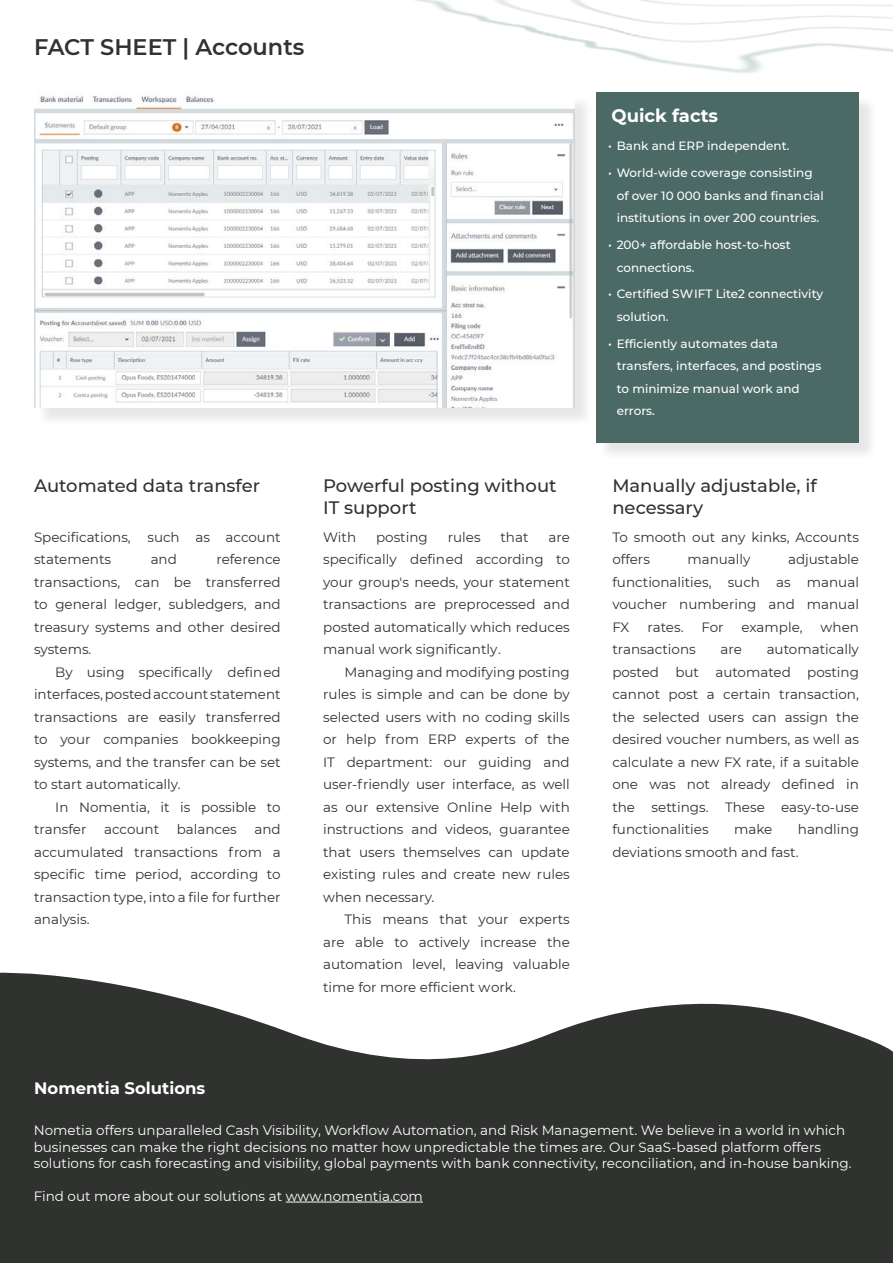
<style>
.page{position:relative;width:893px;height:1263px;background:#fff}
.page>*{position:absolute;margin:0;border:0;box-sizing:border-box;transform-origin:0 0}
.t1{font:600 22.5px "Montserrat";color:#2f322f}
.t2{font:500 18px/22.5px "Montserrat";color:#2f322f}
.t3{font:700 18px "Montserrat";color:#fff}
.t4{font:700 16.5px "Montserrat";color:#fff}
.t5{font:13.5px/22.5px "Montserrat";color:#2f322f;text-align:justify}
.t6{font:13.5px/16.5px "Montserrat";color:#fff}
.t7{font:500 12px/22.5px "Montserrat";color:#fff}
</style>
<div class="page">
<svg style="left:0;top:972px;width:893px;height:106px;fill:#2f322f"></svg>
<div style="left:0;top:1078px;width:893px;height:185px;background:#2f322f"></div>
<hr style="left:286px;top:1202px;width:137px;height:1px;background:#fff">
<div style="left:598px;top:95px;width:279px;height:367px;background:#000;opacity:.1"></div>
<div style="left:596px;top:93px;width:263px;height:350px;background:#4b6a65"></div>
<div style="left:36px;top:95px;width:558px;height:332px;background:#000;opacity:.1"></div>
<img style="left:34px;top:94px;width:540px;height:313px">
<img style="left:361px;top:0;width:532px;height:103px">
<p class="t1" style="left:34px;top:31px;width:272px">FACT SHEET | Accounts</p>
<p class="t3" style="left:611px;top:102px;width:108px">Quick facts</p>
<p class="t7" style="left:608px;top:134px;width:183px">• Bank and ERP independent.</p>
<p class="t7" style="left:617px;top:161px;width:208px;text-indent:-9px">• World-wide coverage consisting of over 10 000 banks and financial institutions in over 200 countries.</p>
<p class="t7" style="left:617px;top:233px;width:175px;text-indent:-9px">• 200+ affordable host-to-host connections.</p>
<p class="t7" style="left:617px;top:282px;width:208px;text-indent:-9px">• Certified SWIFT Lite2 connectivity solution.</p>
<p class="t7" style="left:617px;top:331px;width:206px;text-indent:-9px">• Efficiently automates data transfers, interfaces, and postings to minimize manual work and errors.</p>
<p class="t2" style="left:34px;top:473px;width:228px">Automated data transfer</p>
<p class="t5" style="left:34px;top:525px;width:248px">Specifications, such as account statements</p>
<p class="t5" style="left:34px;top:547px;width:248px;text-indent:182px">reference transactions, can be transferred to general ledger, subledgers, and treasury systems and other desired systems.</p>
<p class="t5" style="left:34px;top:660px;width:248px;text-indent:21px">By using specifically defined interfaces, posted account statement transactions are easily transferred to your companies bookkeeping systems, and the transfer can be set to start automatically.</p>
<p class="t5" style="left:34px;top:795px;width:248px;text-indent:21px">In Nomentia, it is possible to transfer</p>
<p class="t5" style="left:151px;top:547px;width:28px">and</p>
<p class="t5" style="left:34px;top:818px;width:248px;text-indent:220px">and accumulated transactions from a specific time period, according to transaction type, into a file for further analysis.</p>
<p class="t5" style="left:104px;top:818px;width:57px">account</p>
<p class="t5" style="left:177px;top:818px;width:62px">balances</p>
<p class="t2" style="left:323px;top:473px;width:235px">Powerful posting without<br>IT support</p>
<p class="t5" style="left:323px;top:525px;width:35px">With</p>
<p class="t5" style="left:376px;top:525px;width:53px">posting</p>
<p class="t5" style="left:448px;top:525px;width:34px">rules</p>
<p class="t5" style="left:500px;top:525px;width:30px">that</p>
<p class="t5" style="left:323px;top:525px;width:248px;text-indent:225px">are specifically defined according to your group's needs, your statement transactions are preprocessed and posted automatically which reduces manual work significantly.</p>
<p class="t5" style="left:323px;top:660px;width:248px;text-indent:21px">Managing and modifying posting rules is simple and can be done by selected users with no coding skills or help from ERP experts of the IT department: our guiding and user-friendly user interface, as well as our extensive Online Help with instructions and videos, guarantee that users themselves can update existing rules and create new rules when necessary.</p>
<p class="t5" style="left:323px;top:908px;width:248px;text-indent:21px">This means that your experts are able to actively increase the automation level, leaving valuable time for more efficient work.</p>
<p class="t2" style="left:612px;top:473px;width:206px">Manually adjustable, if necessary</p>
<p class="t5" style="left:612px;top:525px;width:248px">To smooth out any kinks, Accounts offers</p>
<p class="t5" style="left:612px;top:547px;width:248px;text-indent:176px">adjustable functionalities, such as manual voucher numbering and manual FX</p>
<p class="t5" style="left:687px;top:547px;width:65px">manually</p>
<p class="t5" style="left:647px;top:615px;width:38px">rates.</p>
<p class="t5" style="left:701px;top:615px;width:24px">For</p>
<p class="t5" style="left:742px;top:615px;width:63px">example,</p>
<p class="t5" style="left:821px;top:615px;width:40px">when</p>
<p class="t5" style="left:612px;top:637px;width:85px">transactions</p>
<p class="t5" style="left:721px;top:637px;width:23px">are</p>
<p class="t5" style="left:612px;top:637px;width:248px;text-indent:154px">automatically posted but automated posting cannot post a certain transaction, the selected users can assign the desired voucher numbers, as well as calculate a new FX rate, if a suitable one was not already defined in the settings. These easy-to-use functionalities</p>
<p class="t5" style="left:612px;top:817px;width:248px;text-indent:186px">handling deviations smooth and fast.</p>
<p class="t5" style="left:734px;top:817px;width:40px">make</p>
<p class="t4" style="left:34px;top:1076px;width:173px">Nomentia Solutions</p>
<p class="t6" style="left:34px;top:1121px;width:819px">Nometia offers unparalleled Cash Visibility, Workflow Automation, and Risk Management. We believe in a world in which businesses can make the right decisions no matter how unpredictable the times are. Our SaaS-based platform offers solutions for cash forecasting and visibility, global payments with bank connectivity, reconciliation, and in-house banking.</p>
<p class="t6" style="left:34px;top:1187px;width:391px">Find out more about our solutions at www.nomentia.com</p>
</div>
